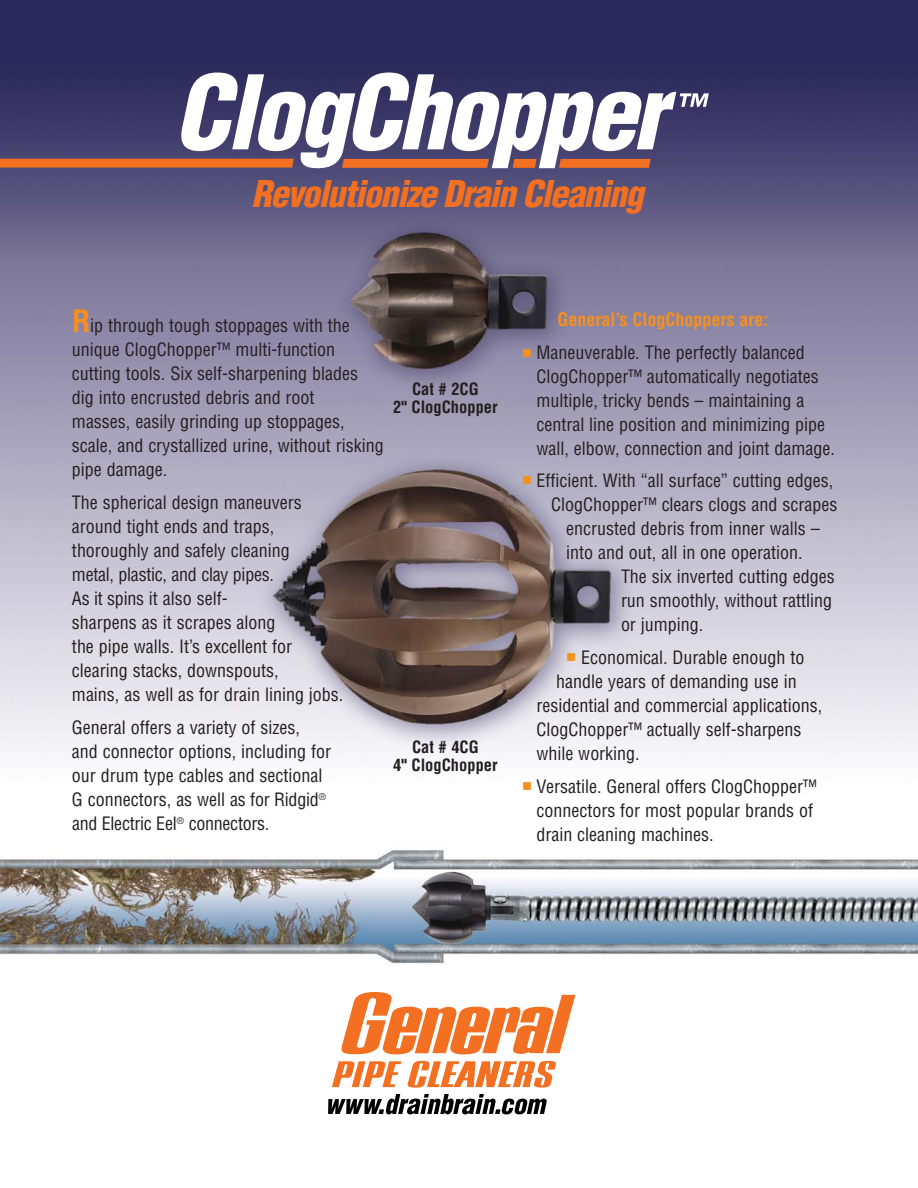
<style>
.page{position:relative;width:918px;height:1188px;background:#fff}
.page>*{position:absolute;margin:0;border:0;box-sizing:border-box;transform-origin:0 0}
.t1{font:italic 900 condensed 36px "Helvetica";letter-spacing:-.035em;color:#f36f21}
.t2{font:condensed 18px/24px "Helvetica LT Std";color:#231f20}
.t3{font:700 condensed 18px "Helvetica LT Std";color:#f78f1e}
.t4{font:700 condensed 16.5px/18px "Helvetica LT Std";color:#231f20;text-align:center}
.s1{font-weight:700;font-size:30px;color:#f78f1e}
.s2{color:#f78f1e}
</style>
<div class="page">
<img style="left:0;top:0;width:918px;height:1115px">
<svg style="left:332px;top:992px;width:243px;height:96px"></svg>
<svg style="left:328px;top:1094px;width:219px;height:20px"></svg>
<svg style="left:0;top:73px;width:709px;height:95px"></svg>
<h1 class="t1" style="left:252px;top:180px;width:394px">Revolutionize Drain Cleaning</h1>
<p class="t2" style="left:72px;top:316px;width:313px"><span class="s1">R</span>ip through tough stoppages with the unique ClogChopper™ multi-function cutting tools. Six self-sharpening blades dig into encrusted debris and root<br>masses, easily grinding up stoppages, scale, and crystallized urine, without risking pipe damage.</p>
<p class="t2" style="left:72px;top:493px;width:273px">The spherical design maneuvers around tight ends and traps, thoroughly and safely cleaning<br>metal, plastic, and clay pipes.<br>As it spins it also self-<br>sharpens as it scrapes along<br>the pipe walls. It’s excellent for clearing stacks, downspouts,<br>mains, as well as for drain lining jobs.</p>
<p class="t2" style="left:72px;top:718px;width:261px">General offers a variety of sizes,<br>and connector options, including for our drum type cables and sectional G connectors, as well as for Ridgid<sup>® </sup>and Electric Eel<sup>®</sup> connectors.</p>
<p class="t4" style="left:393px;top:382px;width:106px">Cat # 2CG<br>2" ClogChopper</p>
<p class="t4" style="left:393px;top:740px;width:106px">Cat # 4CG<br>4" ClogChopper</p>
<p class="t3" style="left:558px;top:314px;width:212px">General’s ClogChoppers are:</p>
<p class="t2" style="left:536px;top:343px;width:300px;text-indent:-14px"><span class="s2">■</span> Maneuverable. The perfectly balanced ClogChopper™ automatically negotiates multiple, tricky bends – maintaining a central line position and minimizing pipe wall, elbow, connection and joint damage.</p>
<p class="t2" style="left:522px;top:471px;width:313px"><span class="s2">■</span> Efficient. With “all surface” cutting edges,</p>
<p class="t2" style="left:551px;top:495px;width:288px">ClogChopper™ clears clogs and scrapes</p>
<p class="t2" style="left:566px;top:519px;width:255px">encrusted debris from inner walls –</p>
<p class="t2" style="left:566px;top:543px;width:238px">into and out, all in one operation.</p>
<p class="t2" style="left:621px;top:567px;width:215px">The six inverted cutting edges</p>
<p class="t2" style="left:621px;top:591px;width:213px">run smoothly, without rattling</p>
<p class="t2" style="left:621px;top:615px;width:84px">or jumping.</p>
<p class="t2" style="left:566px;top:648px;width:240px"><span class="s2">■</span> Economical. Durable enough to</p>
<p class="t2" style="left:556px;top:672px;width:242px">handle years of demanding use in</p>
<p class="t2" style="left:536px;top:696px;width:287px">residential and commercial applications,</p>
<p class="t2" style="left:536px;top:720px;width:267px">ClogChopper™ actually self-sharpens</p>
<p class="t2" style="left:536px;top:744px;width:105px">while working.</p>
<p class="t2" style="left:536px;top:777px;width:282px;text-indent:-14px"><span class="s2">■</span> Versatile. General offers ClogChopper™ connectors for most popular brands of drain cleaning machines.</p>
</div>
